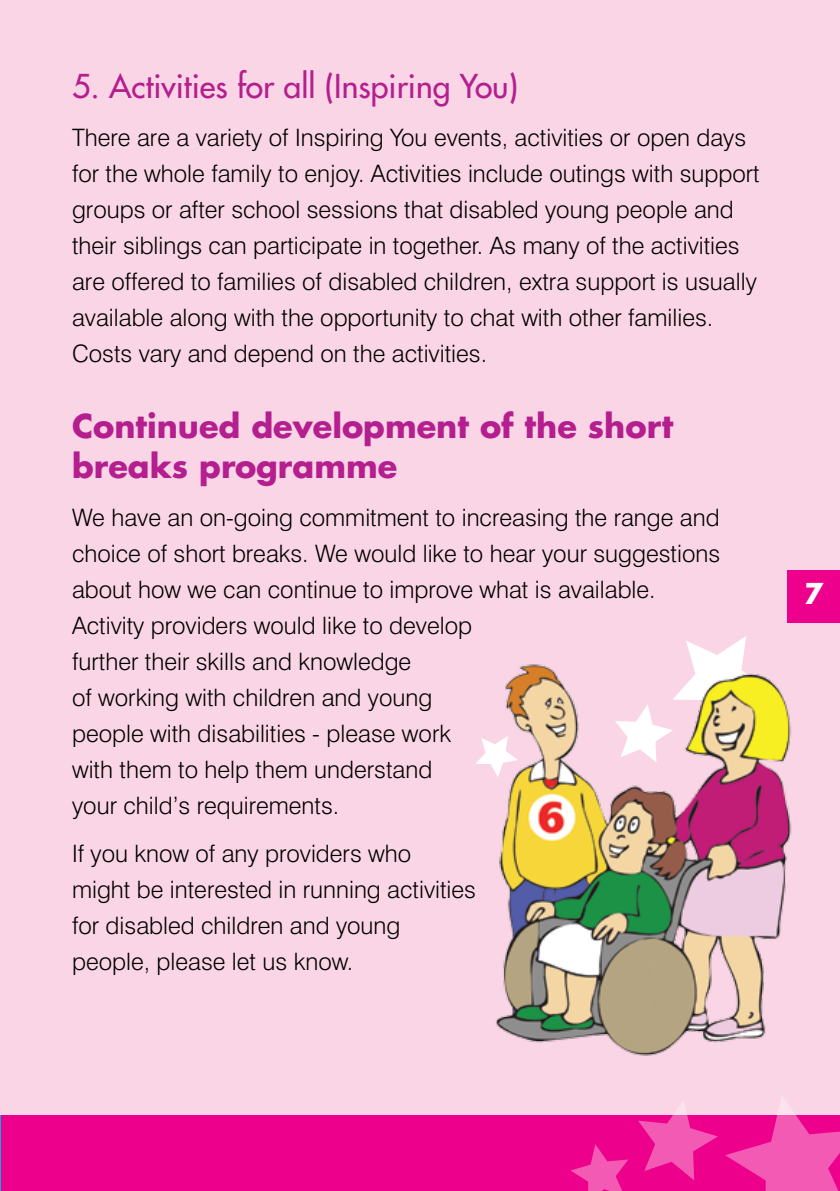
<style>
.page{position:relative;width:840px;height:1191px;background:#fff}
.page>*{position:absolute;margin:0;border:0;box-sizing:border-box;transform-origin:0 0}
.t1{font:700 32px/40px "Futura";color:#b41e8e}
.t2{font:32px "Futura";color:#b41e8e}
.t3{font:700 28px "Futura";color:#fff}
.t4{font:300 24px/36px "Swiss 721 BT";color:#000}
</style>
<div class="page">
<div style="left:0;top:0;width:839px;height:1132px;background:#fad5e5"></div>
<div style="left:0;top:1115px;width:839px;height:76px;background:#ec008c"></div>
<hr style="left:0;top:1115px;width:1px;height:76px;background:#00aeef">
<svg style="left:725px;top:1097px;width:114px;height:94px"></svg>
<svg style="left:638px;top:1101px;width:79px;height:79px"></svg>
<svg style="left:570px;top:1144px;width:58px;height:47px"></svg>
<div style="left:787px;top:570px;width:52px;height:52px;background:#ec008c"></div>
<svg style="left:686px;top:636px;width:61px;height:21px"></svg>
<svg style="left:476px;top:738px;width:11px;height:26px"></svg>
<img style="left:487px;top:657px;width:305px;height:399px">
<h1 class="t2" style="left:72px;top:65px;width:447px">5. Activities for all (Inspiring You)</h1>
<p class="t4" style="left:72px;top:119px;width:688px">There are a variety of Inspiring You events, activities or open days for the whole family to enjoy. Activities include outings with support groups or after school sessions that disabled young people and their siblings can participate in together. As many of the activities are offered to families of disabled children, extra support is usually available along with the opportunity to chat with other families.<br>Costs vary and depend on the activities.</p>
<h1 class="t1" style="left:72px;top:405px;width:602px">Continued development of the short breaks programme</h1>
<p class="t4" style="left:72px;top:499px;width:649px">We have an on-going commitment to increasing the range and choice of short breaks. We would like to hear your suggestions about how we can continue to improve what is available.<br>Activity providers would like to develop<br>further their skills and knowledge<br>of working with children and young<br>people with disabilities - please work<br>with them to help them understand<br>your child’s requirements.</p>
<p class="t4" style="left:72px;top:835px;width:405px">If you know of any providers who<br>might be interested in running activities for disabled children and young people, please let us know.</p>
<p class="t3" style="left:804px;top:574px;width:21px">7</p>
</div>
